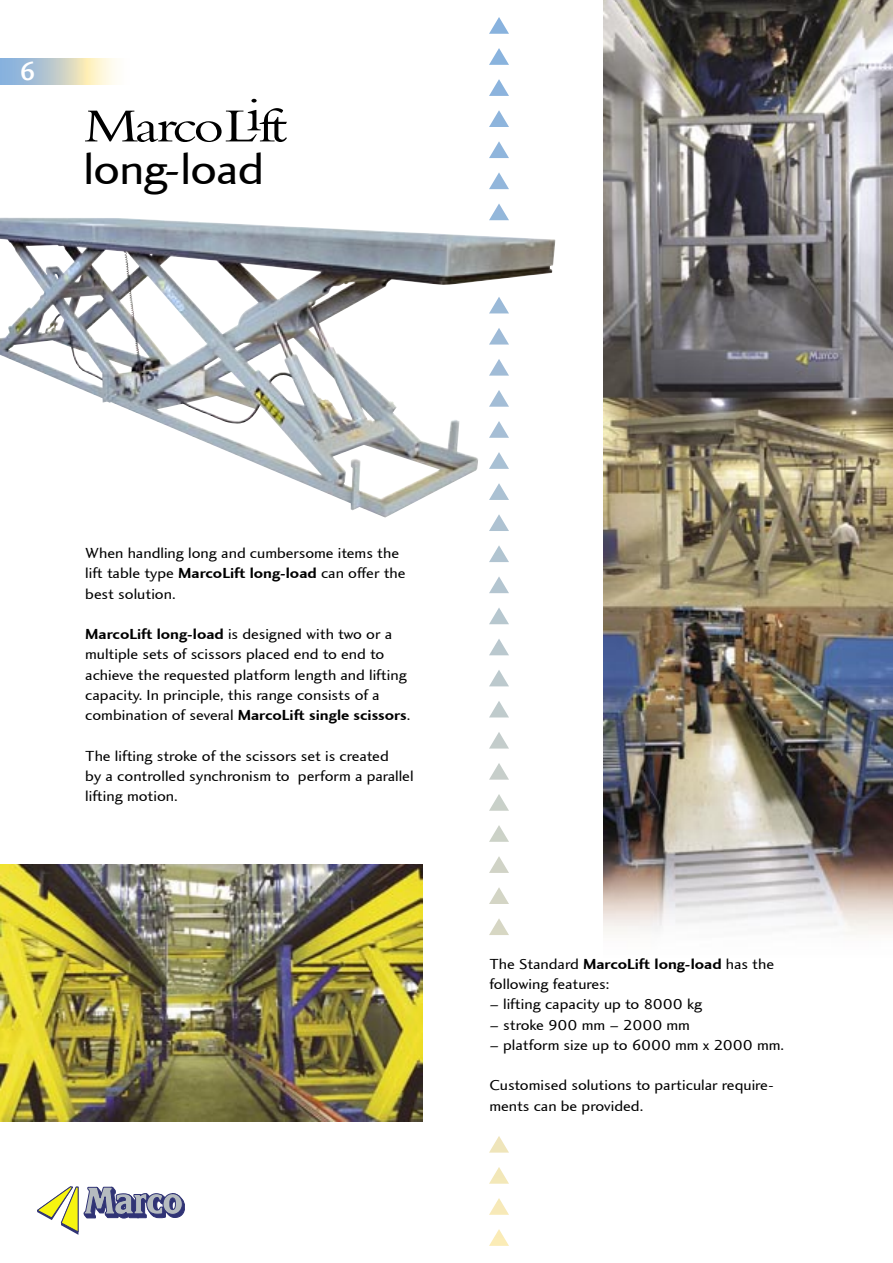
<style>
.page{position:relative;width:893px;height:1263px;background:#fff}
.page>*{position:absolute;margin:0;border:0;box-sizing:border-box;transform-origin:0 0}
.t1{font:45px "Charlotte Sans Book Let Plain";letter-spacing:-.015em;color:#000;scale:1.1 1}
.t2{font:27px "Charlotte Sans Medium Let Plain";color:#fff}
.t3{font:15px/20.2px "Charlotte Sans Book Let Plain";color:#000;scale:1.1 1}
.t4{font:15px "Charlotte Sans Bold Let Plain";color:#000;scale:1.1 1}
.s1{font-family:"Charlotte Sans Bold Let Plain"}
.s2{font-family:"Charlotte Sans Book Let Plain"}
</style>
<div class="page">
<img style="left:604px;top:0;width:289px;height:935px">
<svg style="left:489px;top:17px;width:20px;height:17px"></svg>
<svg style="left:489px;top:48px;width:20px;height:17px"></svg>
<svg style="left:489px;top:79px;width:20px;height:17px"></svg>
<svg style="left:489px;top:110px;width:20px;height:17px"></svg>
<svg style="left:489px;top:141px;width:20px;height:17px"></svg>
<svg style="left:489px;top:172px;width:20px;height:17px"></svg>
<svg style="left:491px;top:204px;width:16px;height:13px"></svg>
<svg style="left:489px;top:518px;width:20px;height:13px"></svg>
<svg style="left:489px;top:545px;width:20px;height:17px"></svg>
<svg style="left:489px;top:577px;width:20px;height:16px"></svg>
<svg style="left:489px;top:608px;width:20px;height:16px"></svg>
<svg style="left:489px;top:639px;width:20px;height:16px"></svg>
<svg style="left:489px;top:670px;width:20px;height:16px"></svg>
<svg style="left:489px;top:701px;width:20px;height:16px"></svg>
<svg style="left:489px;top:732px;width:20px;height:16px"></svg>
<svg style="left:489px;top:763px;width:20px;height:17px"></svg>
<svg style="left:489px;top:794px;width:20px;height:17px"></svg>
<svg style="left:489px;top:825px;width:20px;height:17px"></svg>
<svg style="left:489px;top:856px;width:20px;height:17px"></svg>
<svg style="left:489px;top:887px;width:20px;height:17px"></svg>
<svg style="left:489px;top:919px;width:20px;height:16px"></svg>
<svg style="left:489px;top:1136px;width:20px;height:16px"></svg>
<svg style="left:489px;top:1167px;width:20px;height:17px"></svg>
<svg style="left:489px;top:1198px;width:20px;height:17px"></svg>
<svg style="left:489px;top:1229px;width:20px;height:17px"></svg>
<svg style="left:85px;top:99px;width:202px;height:43px"></svg>
<svg style="left:37px;top:1186px;width:41px;height:49px"></svg>
<svg style="left:84px;top:1186px;width:101px;height:33px"></svg>
<svg style="left:0;top:59px;width:116px;height:25px"></svg>
<img style="left:0;top:864px;width:422px;height:257px">
<img style="left:0;top:217px;width:555px;height:301px">
<h2 class="t2" style="left:19px;top:56px;width:18px">6</h2>
<h1 class="t1" style="left:84px;top:144px;width:166px">long-load</h1>
<p class="t3" style="left:85px;top:543px;width:293px">When handling long and cumbersome items the lift table type <span class="s1">MarcoLift long-load</span> can offer the best solution.</p>
<p class="t3" style="left:85px;top:624px;width:294px"><span class="s1">MarcoLift long-load</span> is designed with two or a multiple sets of scissors placed end to end to achieve the requested platform length and lifting capacity. In principle, this range consists of a</p>
<p class="t4" style="left:85px;top:706px;width:297px"><span class="s2">combination of several</span> MarcoLift single scissors<span class="s2">.</span></p>
<p class="t3" style="left:85px;top:746px;width:300px">The lifting stroke of the scissors set is created<br>by a controlled synchronism to perform a parallel lifting motion.</p>
<p class="t4" style="left:489px;top:955px;width:260px"><span class="s2">The Standard</span> MarcoLift long-load <span class="s2">has the</span></p>
<p class="t3" style="left:489px;top:974px;width:110px">following features:</p>
<p class="t3" style="left:489px;top:995px;width:195px">– lifting capacity up to 8000 kg</p>
<p class="t3" style="left:489px;top:1015px;width:184px">– stroke 900 mm – 2000 mm</p>
<p class="t3" style="left:489px;top:1035px;width:269px">– platform size up to 6000 mm x 2000 mm.</p>
<p class="t3" style="left:489px;top:1076px;width:260px">Customised solutions to particular require&shy;ments can be provided.</p>
</div>
